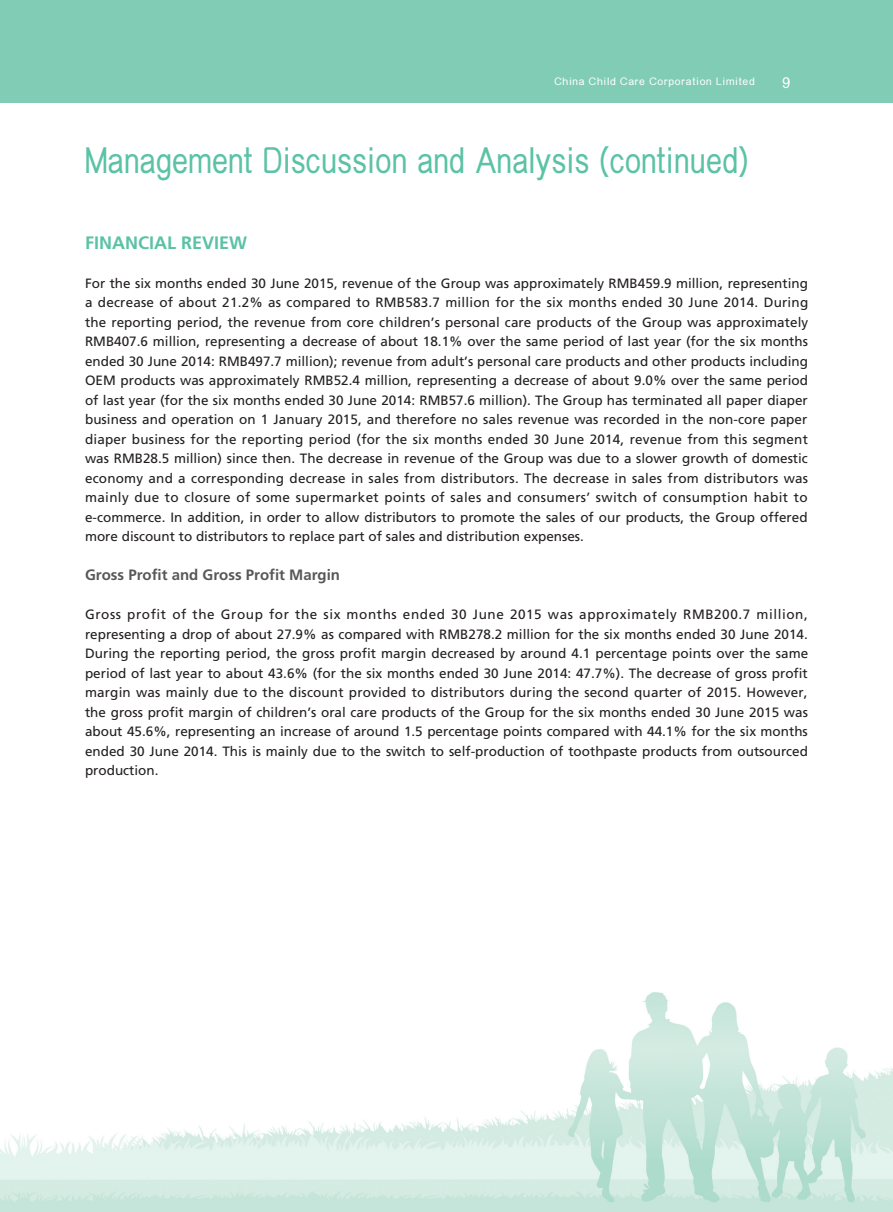
<style>
.page{position:relative;width:893px;height:1212px;background:#fff}
.page>*{position:absolute;margin:0;border:0;box-sizing:border-box;transform-origin:0 0}
.t1{font:500 36px "M Elle HK";letter-spacing:.015em;color:#5bc2a5;scale:.8 1}
.t2{font:700 18px "Frutiger LT Std";color:#5bc2a5}
.t3{font:700 15px "Frutiger LT Std";color:#57585a}
.t4{font:500 15px "M Elle HK";color:#fff}
.t5{font:13.5px/19.5px "Frutiger LT Std";color:#231f20;text-align:justify}
.t6{font:500 10.5px "M Elle HK";letter-spacing:.065em;color:#fff}
</style>
<div class="page">
<div style="left:0;top:0;width:893px;height:103px;background:#81ccb5"></div>
<img style="left:0;top:992px;width:893px;height:220px">
<p class="t6" style="left:554px;top:76px;width:202px">China Child Care Corporation Limited</p>
<p class="t4" style="left:782px;top:75px;width:10px">9</p>
<h1 class="t1" style="left:85px;top:142px;width:830px">Management Discussion and Analysis (continued)</h1>
<h2 class="t2" style="left:85px;top:232px;width:164px">FINANCIAL REVIEW</h2>
<p class="t5" style="left:85px;top:273px;width:725px">For the six months ended 30 June 2015, revenue of the Group was approximately RMB459.9 million, representing a decrease of about 21.2% as compared to RMB583.7 million for the six months ended 30 June 2014. During the reporting period, the revenue from core children’s personal care products of the Group was approximately RMB407.6 million, representing a decrease of about 18.1% over the same period of last year (for the six months ended 30 June 2014: RMB497.7 million); revenue from adult’s personal care products and other products including OEM products was approximately RMB52.4 million, representing a decrease of about 9.0% over the same period of last year (for the six months ended 30 June 2014: RMB57.6 million). The Group has terminated all paper diaper business and operation on 1 January 2015, and therefore no sales revenue was recorded in the non-core paper diaper business for the reporting period (for the six months ended 30 June 2014, revenue from this segment was RMB28.5 million) since then. The decrease in revenue of the Group was due to a slower growth of domestic economy and a corresponding decrease in sales from distributors. The decrease in sales from distributors was mainly due to closure of some supermarket points of sales and consumers’ switch of consumption habit to e-commerce. In addition, in order to allow distributors to promote the sales of our products, the Group offered more discount to distributors to replace part of sales and distribution expenses.</p>
<p class="t3" style="left:85px;top:566px;width:257px">Gross Profit and Gross Profit Margin</p>
<p class="t5" style="left:85px;top:605px;width:725px">Gross profit of the Group for the six months ended 30 June 2015 was approximately RMB200.7 million, representing a drop of about 27.9% as compared with RMB278.2 million for the six months ended 30 June 2014.<br>During the reporting period, the gross profit margin decreased by around 4.1 percentage points over the same period of last year to about 43.6% (for the six months ended 30 June 2014: 47.7%). The decrease of gross profit margin was mainly due to the discount provided to distributors during the second quarter of 2015. However, the gross profit margin of children’s oral care products of the Group for the six months ended 30 June 2015 was about 45.6%, representing an increase of around 1.5 percentage points compared with 44.1% for the six months ended 30 June 2014. This is mainly due to the switch to self-production of toothpaste products from outsourced production.</p>
</div>
